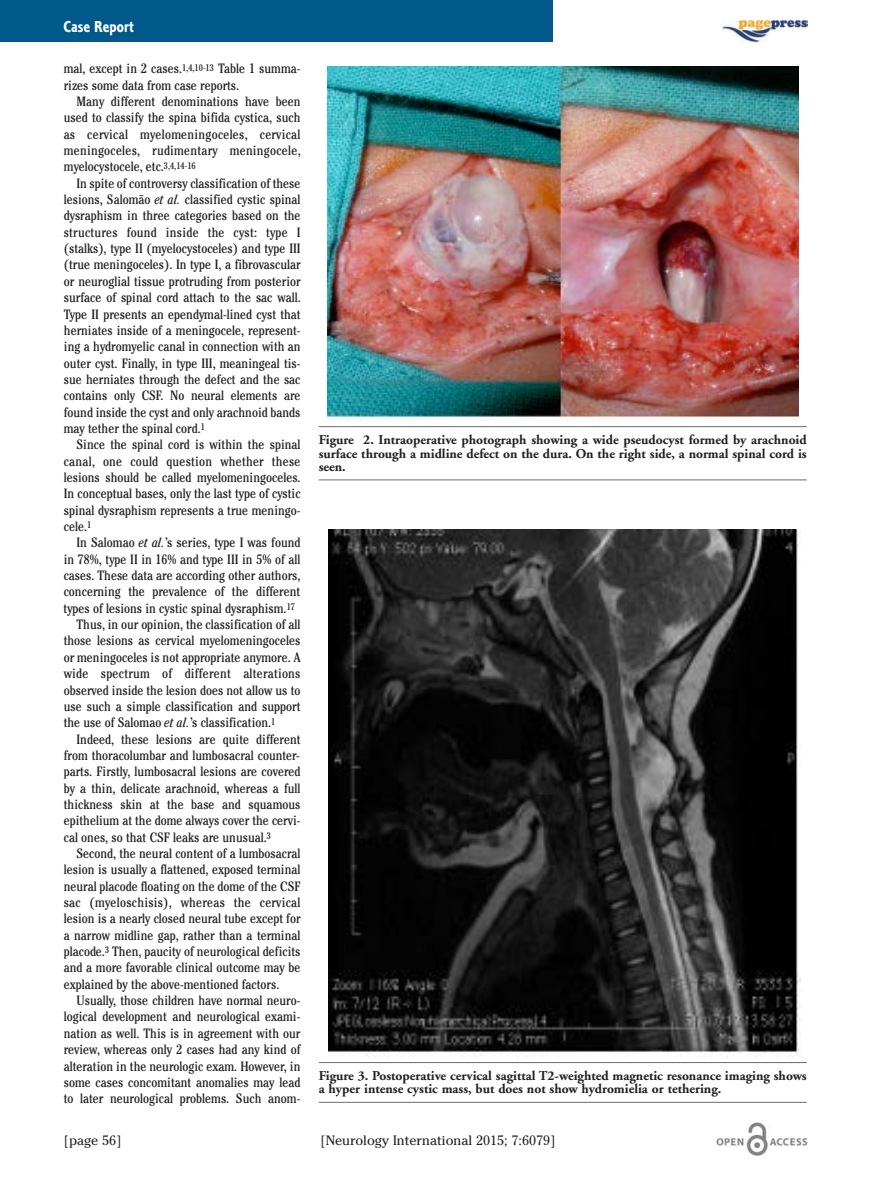
<style>
.page{position:relative;width:893px;height:1191px;background:#fff}
.page>*{position:absolute;margin:0;border:0;box-sizing:border-box;transform-origin:0 0}
.t1{font:16.5px "Corinthian Bold Condensed Plain";color:#fff}
.t2{font:condensed 13.5px/16.4px "Cheltenham";color:#231f20;text-align:justify}
.t3{font:700 13.5px/13.5px "Adobe Garamond";color:#231f20;text-align:justify}
.t4{font:condensed 13.5px "Cheltenham";letter-spacing:.02em;color:#231f20}
.t5{font:13.5px "Cheltenham";color:#231f20}
.s1{font-style:italic}
</style>
<div class="page">
<div style="left:0;top:0;width:553px;height:42px;background:#00598a"></div>
<img style="left:716px;top:1123px;width:92px;height:33px">
<img style="left:723px;top:19px;width:84px;height:24px">
<hr style="left:319px;top:426px;width:488px;height:1px;background:#6c6d70">
<hr style="left:319px;top:479px;width:488px;height:1px;background:#6c6d70">
<img style="left:327px;top:66px;width:471px;height:354px">
<img style="left:328px;top:529px;width:472px;height:528px">
<hr style="left:319px;top:1062px;width:488px;height:1px;background:#6c6d70">
<hr style="left:319px;top:1102px;width:488px;height:1px;background:#6c6d70">
<p class="t1" style="left:63px;top:21px;width:72px">Case Report</p>
<p class="t2" style="left:64px;top:62px;width:238px">mal, except in 2 cases.<sup>1,4,10-13</sup> Table 1 summa&shy;rizes some data from case reports.</p>
<p class="t2" style="left:64px;top:94px;width:238px;text-indent:13px">Many different denominations have been used to classify the spina bifida cystica, such as cervical myelomeningoceles, cervical meningoceles, rudimentary meningocele, myelocystocele, etc.<sup>3,4,14-16</sup></p>
<p class="t2" style="left:64px;top:176px;width:238px;text-indent:13px">In spite of controversy classification of these lesions, Salomão <span class="s1">et al.</span> classified cystic spinal dysraphism in three categories based on the structures found inside the cyst: type I (stalks), type II (myelocystoceles) and type III (true meningoceles). In type I, a fibrovascular or neuroglial tissue protruding from posterior surface of spinal cord attach to the sac wall.<br>Type II presents an ependymal-lined cyst that herniates inside of a meningocele, represent&shy;ing a hydromyelic canal in connection with an outer cyst. Finally, in type III, meaningeal tis&shy;sue herniates through the defect and the sac contains only CSF. No neural elements are found inside the cyst and only arachnoid bands may tether the spinal cord.<sup>1</sup></p>
<p class="t2" style="left:64px;top:438px;width:238px;text-indent:13px">Since the spinal cord is within the spinal canal, one could question whether these lesions should be called myelomeningoceles.<br>In conceptual bases, only the last type of cystic spinal dysraphism represents a true meningo&shy;cele.<sup>1</sup></p>
<p class="t2" style="left:77px;top:536px;width:225px">In Salomao <span class="s1">et al.</span>’s series, type I was found</p>
<p class="t2" style="left:64px;top:552px;width:238px">in 78%, type II in 16% and type III in 5% of all</p>
<p class="t2" style="left:64px;top:568px;width:238px">cases. These data are according other authors,</p>
<p class="t2" style="left:64px;top:585px;width:238px">concerning the prevalence of the different</p>
<p class="t2" style="left:64px;top:601px;width:233px">types of lesions in cystic spinal dysraphism.<sup>17</sup></p>
<p class="t2" style="left:77px;top:617px;width:225px">Thus, in our opinion, the classification of all</p>
<p class="t2" style="left:64px;top:634px;width:238px">those lesions as cervical myelomeningoceles</p>
<p class="t2" style="left:64px;top:650px;width:238px">or meningoceles is not appropriate anymore. A</p>
<p class="t4" style="left:64px;top:668px;width:238px">wide spectrum of different alterations</p>
<p class="t2" style="left:64px;top:683px;width:238px">observed inside the lesion does not allow us to</p>
<p class="t2" style="left:64px;top:699px;width:238px">use such a simple classification and support</p>
<p class="t2" style="left:64px;top:715px;width:213px">the use of Salomao <span class="s1">et al.</span>’s classification.<sup>1</sup></p>
<p class="t2" style="left:77px;top:732px;width:225px">Indeed, these lesions are quite different</p>
<p class="t2" style="left:64px;top:748px;width:238px">from thoracolumbar and lumbosacral counter-</p>
<p class="t2" style="left:64px;top:764px;width:238px">parts. Firstly, lumbosacral lesions are covered</p>
<p class="t2" style="left:64px;top:781px;width:238px">by a thin, delicate arachnoid, whereas a full</p>
<p class="t2" style="left:64px;top:797px;width:238px">thickness skin at the base and squamous</p>
<p class="t2" style="left:64px;top:813px;width:238px">epithelium at the dome always cover the cervi-</p>
<p class="t2" style="left:64px;top:830px;width:209px">cal ones, so that CSF leaks are unusual.<sup>3</sup></p>
<p class="t2" style="left:77px;top:846px;width:225px">Second, the neural content of a lumbosacral</p>
<p class="t2" style="left:64px;top:862px;width:238px">lesion is usually a flattened, exposed terminal</p>
<p class="t2" style="left:64px;top:879px;width:238px">neural placode floating on the dome of the CSF</p>
<p class="t4" style="left:64px;top:897px;width:238px">sac (myeloschisis), whereas the cervical</p>
<p class="t2" style="left:64px;top:912px;width:238px">lesion is a nearly closed neural tube except for</p>
<p class="t2" style="left:64px;top:928px;width:238px">a narrow midline gap, rather than a terminal</p>
<p class="t2" style="left:64px;top:944px;width:238px">placode.<sup>3</sup> Then, paucity of neurological deficits</p>
<p class="t2" style="left:64px;top:961px;width:238px">and a more favorable clinical outcome may be</p>
<p class="t2" style="left:64px;top:977px;width:217px">explained by the above-mentioned factors.</p>
<p class="t2" style="left:77px;top:993px;width:225px">Usually, those children have normal neuro-</p>
<p class="t2" style="left:64px;top:1010px;width:238px">logical development and neurological exami-</p>
<p class="t2" style="left:64px;top:1026px;width:238px">nation as well. This is in agreement with our</p>
<p class="t2" style="left:64px;top:1042px;width:238px">review, whereas only 2 cases had any kind of</p>
<p class="t2" style="left:64px;top:1059px;width:238px">alteration in the neurologic exam. However, in</p>
<p class="t2" style="left:64px;top:1075px;width:238px">some cases concomitant anomalies may lead</p>
<p class="t2" style="left:64px;top:1091px;width:238px">to later neurological problems. Such anom-</p>
<p class="t3" style="left:319px;top:434px;width:490px">Figure 2. Intraoperative photograph showing a wide pseudocyst formed by arachnoid surface through a midline defect on the dura. On the right side, a normal spinal cord is seen.</p>
<p class="t3" style="left:319px;top:1070px;width:490px">Figure 3. Postoperative cervical sagittal T2-weighted magnetic resonance imaging shows a hyper intense cystic mass, but does not show hydromielia or tethering.</p>
<p class="t5" style="left:64px;top:1132px;width:59px">[page 56]</p>
<p class="t5" style="left:320px;top:1132px;width:237px">[Neurology International 2015; 7:6079]</p>
</div>
